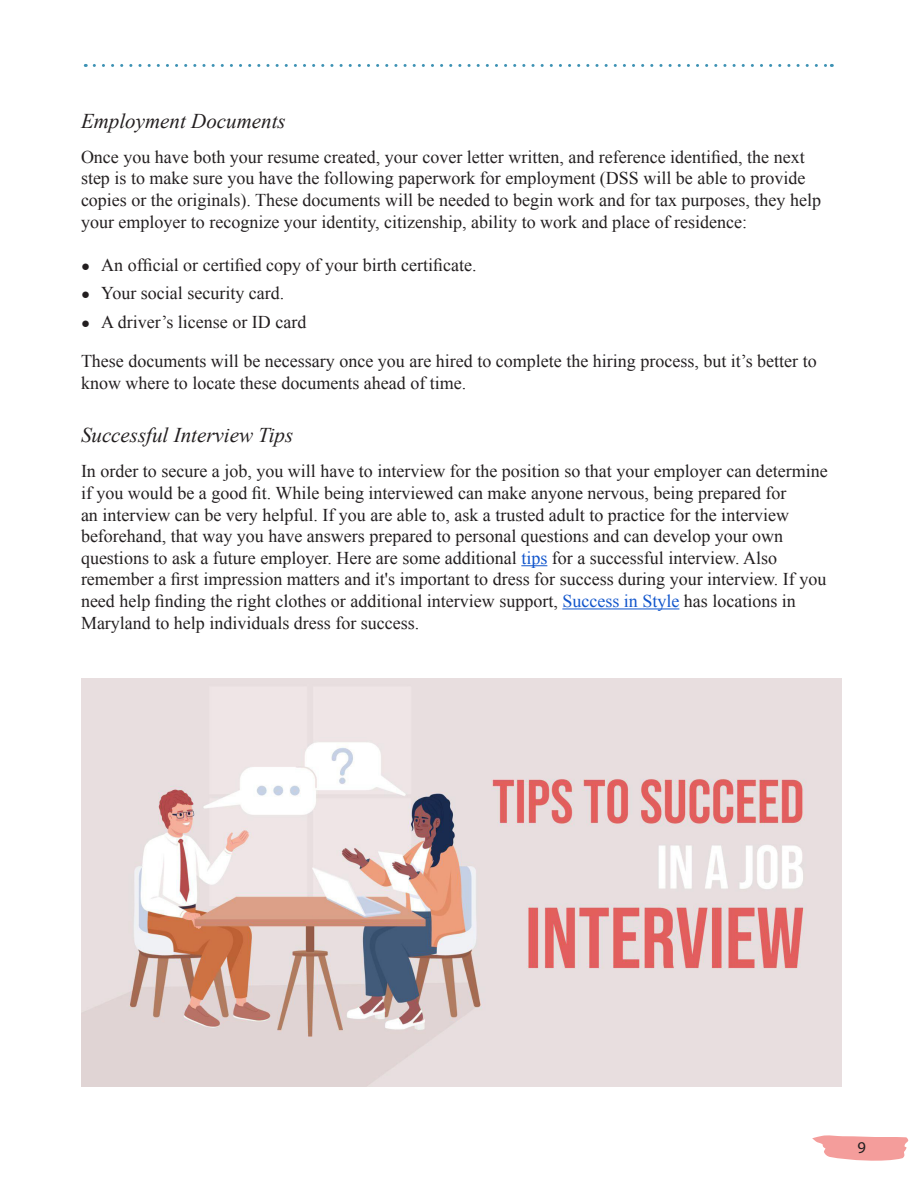
<style>
.page{position:relative;width:918px;height:1188px;background:#fff}
.page>*{position:absolute;margin:0;border:0;box-sizing:border-box;transform-origin:0 0}
.t1{font:italic 21px "Times New Roman";color:#231f20}
.t2{font:18px/21.6px "Times New Roman";color:#231f20}
.t3{font:16.5px "Myriad Pro";color:#231f20}
.s1{font-family:"Arial";font-size:15px}
.s2{color:#15c}
</style>
<div class="page">
<svg style="left:812px;top:1135px;width:96px;height:26px"></svg>
<svg style="left:94px;top:64px;width:738px;height:3px"></svg>
<svg style="left:521px;top:565px;width:26px;height:1px"></svg>
<hr style="left:562px;top:609px;width:117px;height:1px;background:#15c">
<img style="left:81px;top:679px;width:761px;height:408px">
<p class="t1" style="left:81px;top:106px;width:206px">Employment Documents</p>
<p class="t2" style="left:81px;top:146px;width:742px">Once you have both your resume created, your cover letter written, and reference identified, the next step is to make sure you have the following paperwork for employment (DSS will be able to provide copies or the originals). These documents will be needed to begin work and for tax purposes, they help your employer to recognize your identity, citizenship, ability to work and place of residence:</p>
<p class="t2" style="left:81px;top:254px;width:397px"><span class="s1">●</span> An official or certified copy of your birth certificate.</p>
<p class="t2" style="left:81px;top:282px;width:205px"><span class="s1">●</span> Your social security card.</p>
<p class="t2" style="left:81px;top:310px;width:227px"><span class="s1">●</span> A driver’s license or ID card</p>
<p class="t2" style="left:81px;top:350px;width:737px">These documents will be necessary once you are hired to complete the hiring process, but it’s better to know where to locate these documents ahead of time.</p>
<p class="t1" style="left:81px;top:421px;width:214px">Successful Interview Tips</p>
<p class="t2" style="left:81px;top:460px;width:748px">In order to secure a job, you will have to interview for the position so that your employer can determine if you would be a good fit. While being interviewed can make anyone nervous, being prepared for<br>an interview can be very helpful. If you are able to, ask a trusted adult to practice for the interview beforehand, that way you have answers prepared to personal questions and can develop your own questions to ask a future employer. Here are some additional <span class="s2">tips</span> for a successful interview. Also remember a first impression matters and it's important to dress for success during your interview. If you need help finding the right clothes or additional interview support, <span class="s2">Success in Style</span> has locations in Maryland to help individuals dress for success.</p>
<p class="t3" style="left:858px;top:1137px;width:10px">9</p>
</div>
